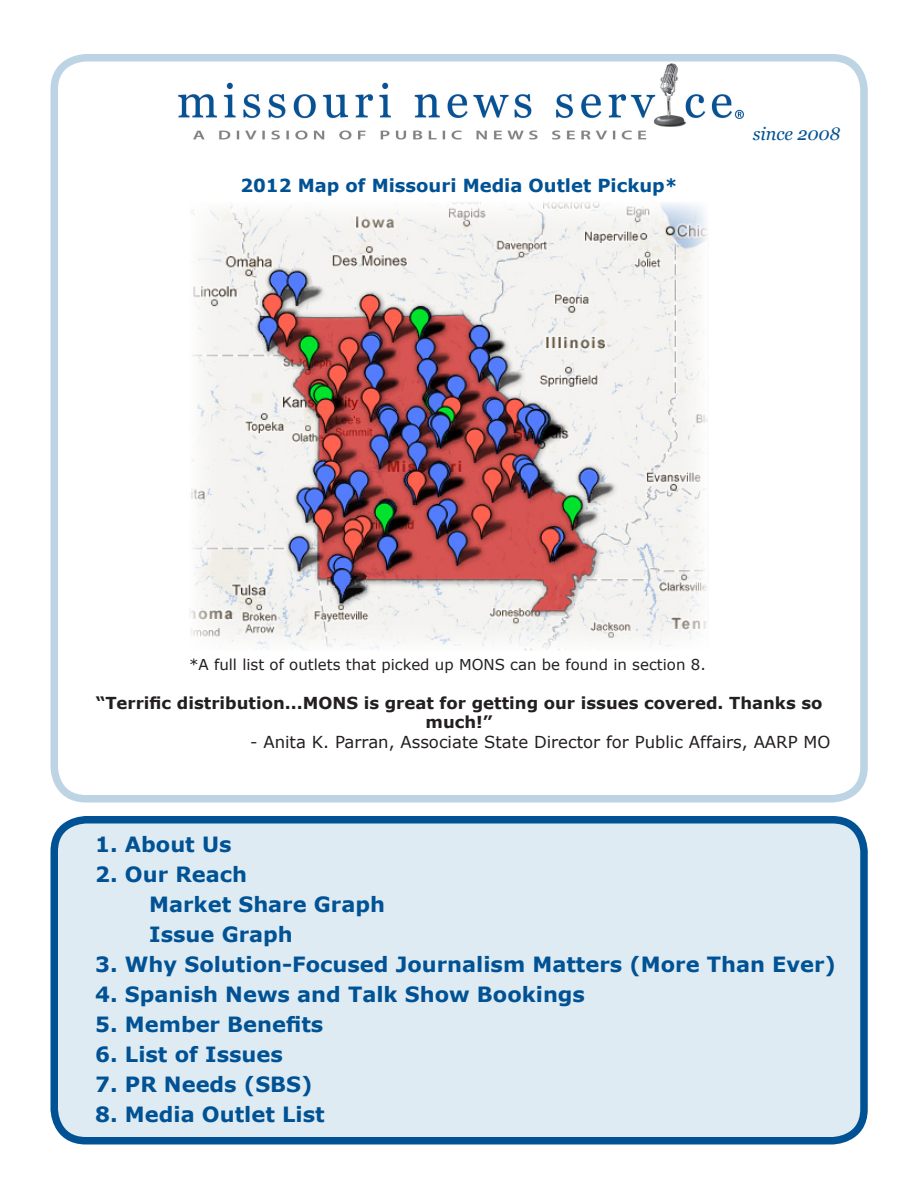
<style>
.page{position:relative;width:918px;height:1188px;background:#fff}
.page>*{position:absolute;margin:0;border:0;box-sizing:border-box;transform-origin:0 0}
.t1{font:700 21px "Verdana";color:#005294}
.t2{font:700 18px "Verdana";color:#005294}
.t3{font:italic 18px "Georgia";color:#005294}
.Quotes{font:700 16.5px/19.8px "Verdana";color:#231f20;text-align:center}
.Quotes-2{font:16.5px "Verdana";color:#231f20}
.t4{font:15px "Verdana";color:#231f20}
</style>
<div class="page">
<div style="left:54px;top:820px;width:810px;height:321px;background:#dfebf3;border-radius:32px"></div>
<div style="left:50px;top:816px;width:818px;height:328px;border:8px solid #005294;border-radius:32px"></div>
<img style="left:190px;top:201px;width:518px;height:450px">
<img style="left:178px;top:63px;width:565px;height:77px">
<div style="left:50px;top:54px;width:818px;height:749px;border:8px solid #bdd4e5;border-radius:32px"></div>
<p class="t2" style="left:240px;top:174px;width:439px">2012 Map of Missouri Media Outlet Pickup*</p>
<p class="t3" style="left:753px;top:121px;width:89px">since 2008</p>
<p class="t4" style="left:189px;top:655px;width:518px">*A full list of outlets that picked up MONS can be found in section 8.</p>
<p class="Quotes" style="left:96px;top:693px;width:728px">“Terrific distribution...MONS is great for getting our issues covered. Thanks so much!”</p>
<p class="Quotes-2" style="left:250px;top:732px;width:582px">- Anita K. Parran, Associate State Director for Public Affairs, AARP MO</p>
<p class="t1" style="left:95px;top:831px;width:138px">1. About Us</p>
<p class="t1" style="left:95px;top:861px;width:153px">2. Our Reach</p>
<p class="t1" style="left:149px;top:891px;width:237px">Market Share Graph</p>
<p class="t1" style="left:149px;top:921px;width:145px">Issue Graph</p>
<p class="t1" style="left:95px;top:951px;width:742px">3. Why Solution-Focused Journalism Matters (More Than Ever)</p>
<p class="t1" style="left:95px;top:981px;width:491px">4. Spanish News and Talk Show Bookings</p>
<p class="t1" style="left:95px;top:1011px;width:230px">5. Member Benefits</p>
<p class="t1" style="left:95px;top:1041px;width:189px">6. List of Issues</p>
<p class="t1" style="left:95px;top:1071px;width:219px">7. PR Needs (SBS)</p>
<p class="t1" style="left:95px;top:1101px;width:231px">8. Media Outlet List</p>
</div>
